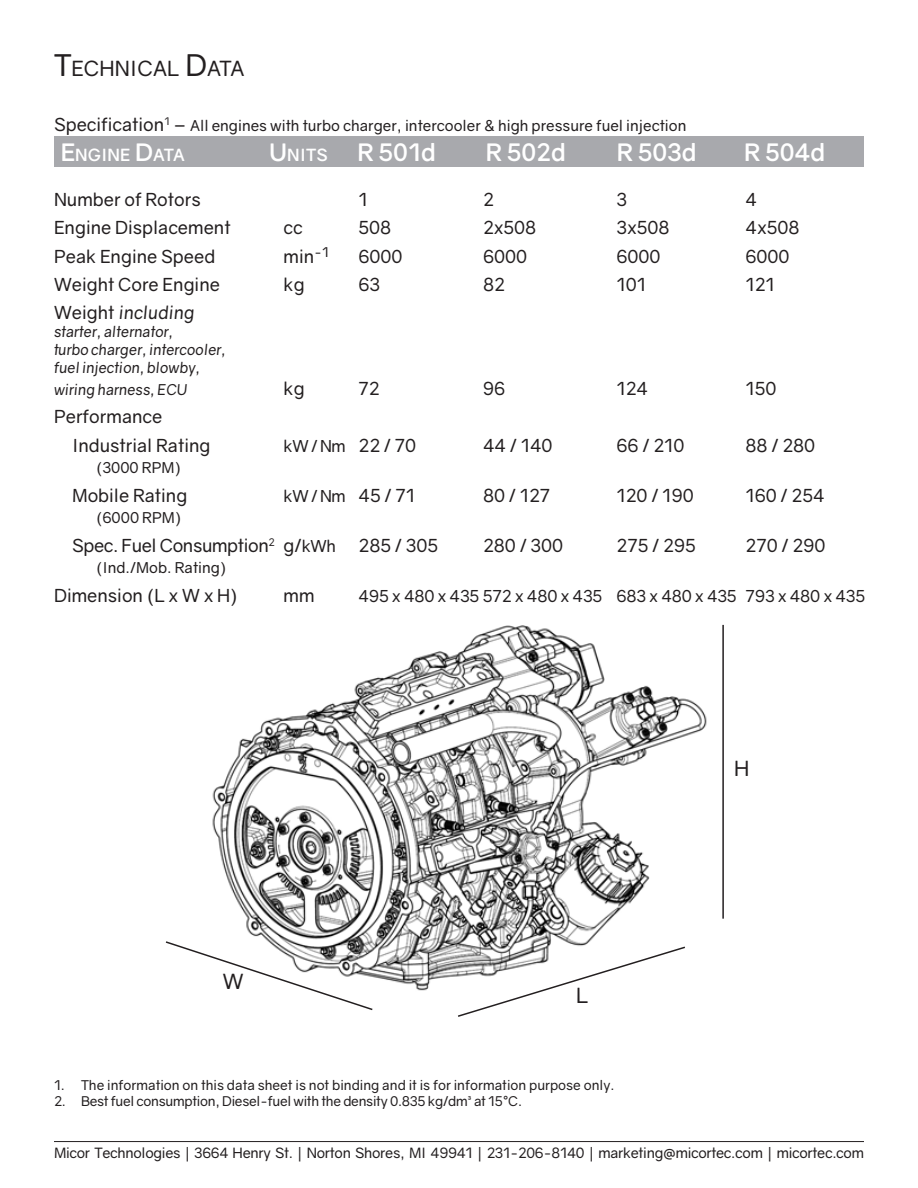
<style>
.page{position:relative;width:918px;height:1188px;background:#fff}
.page>*{position:absolute;margin:0;border:0;box-sizing:border-box;transform-origin:0 0}
.t1{font:700 24px "Gravity";color:#fff}
.t2{font:21px "Gravity";color:#231f20}
.t3{font:21px "Gravity";color:#231f20}
.t4{font:18px "Gravity";color:#231f20}
.t5{font:18px "Gravity";letter-spacing:-.02em;color:#231f20}
.t6{font:italic 18px "Gravity";color:#231f20}
.t7{font:700 16.8px "Gravity";color:#fff}
.t8{font:16.5px "Gravity";letter-spacing:-.01em;color:#231f20}
.t9{font:15px "Gravity";color:#231f20}
.t10{font:italic 15px/18px "Gravity";color:#231f20}
.t11{font:14.25px "Gravity";letter-spacing:-.02em;color:#231f20}
.t12{font:13.5px "Gravity";color:#231f20}
.t13{font:13.5px "Gravity";letter-spacing:-.02em;color:#231f20}
.s1{font-size:30px}
.s2{font-size:18px}
.s3{font-size:24px}
.s4{font-style:normal}
.s5{font-size:16.5px}
</style>
<div class="page">
<div style="left:54px;top:136px;width:810px;height:31px;background:#a8a9ad"></div>
<hr style="left:54px;top:1141px;width:810px;height:1px;background:#231f20">
<img style="left:212px;top:625px;width:495px;height:366px">
<svg style="left:165px;top:940px;width:209px;height:71px"></svg>
<svg style="left:456px;top:945px;width:231px;height:72px"></svg>
<hr style="left:722px;top:625px;width:2px;height:294px;background:#231f20">
<p class="t2" style="left:54px;top:56px;width:192px"><span class="s1">T</span>ECHNICAL <span class="s1">D</span>ATA</p>
<p class="t9" style="left:54px;top:116px;width:634px"><span class="s2">Specification</span><sup>1</sup> <span class="s2">–</span> All engines with turbo charger, intercooler &amp; high pressure fuel injection</p>
<p class="t7" style="left:61px;top:144px;width:126px"><span class="s3">E</span>NGINE <span class="s3">D</span>ATA</p>
<p class="t7" style="left:269px;top:144px;width:60px"><span class="s3">U</span>NITS</p>
<p class="t1" style="left:358px;top:137px;width:80px">R 501d</p>
<p class="t1" style="left:486px;top:137px;width:82px">R 502d</p>
<p class="t1" style="left:617px;top:137px;width:82px">R 503d</p>
<p class="t1" style="left:744px;top:137px;width:83px">R 504d</p>
<p class="t4" style="left:54px;top:188px;width:148px">Number of Rotors</p>
<p class="t4" style="left:359px;top:188px;width:11px">1</p>
<p class="t4" style="left:483px;top:188px;width:12px">2</p>
<p class="t4" style="left:617px;top:188px;width:12px">3</p>
<p class="t4" style="left:746px;top:188px;width:13px">4</p>
<p class="t4" style="left:54px;top:217px;width:178px">Engine Displacement</p>
<p class="t4" style="left:284px;top:217px;width:21px">cc</p>
<p class="t4" style="left:359px;top:217px;width:34px">508</p>
<p class="t4" style="left:483px;top:217px;width:55px">2x508</p>
<p class="t4" style="left:617px;top:217px;width:55px">3x508</p>
<p class="t4" style="left:746px;top:217px;width:56px">4x508</p>
<p class="t4" style="left:54px;top:245px;width:163px">Peak Engine Speed</p>
<p class="t4" style="left:284px;top:245px;width:47px">min<sup>-1</sup></p>
<p class="t4" style="left:358px;top:245px;width:46px">6000</p>
<p class="t4" style="left:483px;top:245px;width:46px">6000</p>
<p class="t4" style="left:616px;top:245px;width:46px">6000</p>
<p class="t4" style="left:746px;top:245px;width:46px">6000</p>
<p class="t4" style="left:54px;top:273px;width:168px">Weight Core Engine</p>
<p class="t4" style="left:284px;top:273px;width:23px">kg</p>
<p class="t4" style="left:359px;top:273px;width:23px">63</p>
<p class="t4" style="left:483px;top:273px;width:23px">82</p>
<p class="t4" style="left:617px;top:273px;width:31px">101</p>
<p class="t4" style="left:746px;top:273px;width:31px">121</p>
<p class="t6" style="left:54px;top:302px;width:142px"><span class="s4">Weight</span> including</p>
<p class="t10" style="left:54px;top:323px;width:174px">starter, alternator,<br>turbo charger, intercooler, fuel injection, blowby,</p>
<p class="t10" style="left:54px;top:381px;width:135px">wiring harness, ECU</p>
<p class="t4" style="left:284px;top:377px;width:23px">kg</p>
<p class="t4" style="left:359px;top:377px;width:23px">72</p>
<p class="t4" style="left:483px;top:377px;width:24px">96</p>
<p class="t4" style="left:617px;top:377px;width:33px">124</p>
<p class="t4" style="left:746px;top:377px;width:32px">150</p>
<p class="t4" style="left:54px;top:406px;width:110px">Performance</p>
<p class="t4" style="left:72px;top:434px;width:140px">Industrial Rating</p>
<p class="t8" style="left:284px;top:436px;width:134px">kW / Nm <span class="s2">22 / 70</span></p>
<p class="t4" style="left:483px;top:434px;width:71px">44 / 140</p>
<p class="t4" style="left:617px;top:434px;width:69px">66 / 210</p>
<p class="t4" style="left:746px;top:434px;width:71px">88 / 280</p>
<p class="t9" style="left:96px;top:459px;width:87px">(3000 RPM)</p>
<p class="t4" style="left:72px;top:484px;width:117px">Mobile Rating</p>
<p class="t8" style="left:284px;top:485px;width:133px">kW / Nm <span class="s2">45 / 71</span></p>
<p class="t4" style="left:483px;top:484px;width:69px">80 / 127</p>
<p class="t4" style="left:617px;top:484px;width:79px">120 / 190</p>
<p class="t4" style="left:746px;top:484px;width:81px">160 / 254</p>
<p class="t9" style="left:96px;top:509px;width:87px">(6000 RPM)</p>
<p class="t5" style="left:72px;top:534px;width:265px">Spec. Fuel Consumption<sup>2</sup> g/<span class="s5">kWh</span></p>
<p class="t4" style="left:359px;top:534px;width:81px">285 / 305</p>
<p class="t4" style="left:483px;top:534px;width:82px">280 / 300</p>
<p class="t4" style="left:617px;top:534px;width:81px">275 / 295</p>
<p class="t4" style="left:746px;top:534px;width:82px">270 / 290</p>
<p class="t9" style="left:96px;top:559px;width:132px">(Ind./Mob. Rating)</p>
<p class="t4" style="left:54px;top:584px;width:185px">Dimension (L x W x H)</p>
<p class="t4" style="left:284px;top:584px;width:33px">mm</p>
<p class="t8" style="left:358px;top:585px;width:508px">495 x 480 x 435 572 x 480 x 435 683 x 480 x 435 793 x 480 x 435</p>
<p class="t3" style="left:223px;top:968px;width:22px">W</p>
<p class="t3" style="left:576px;top:983px;width:14px">L</p>
<p class="t12" style="left:54px;top:1077px;width:562px">1. The information on this data sheet is not binding and it is for information purpose only.</p>
<p class="t13" style="left:54px;top:1093px;width:470px">2. Best fuel consumption, Diesel-fuel with the density 0.835 kg/dm³ at 15°C.</p>
<p class="t3" style="left:734px;top:755px;width:17px">H</p>
<p class="t11" style="left:54px;top:1144px;width:812px">Micor Technologies | 3664 Henry St. | Norton Shores, MI 49941 | 231-206-8140 | marketing@micortec.com | micortec.com</p>
</div>
